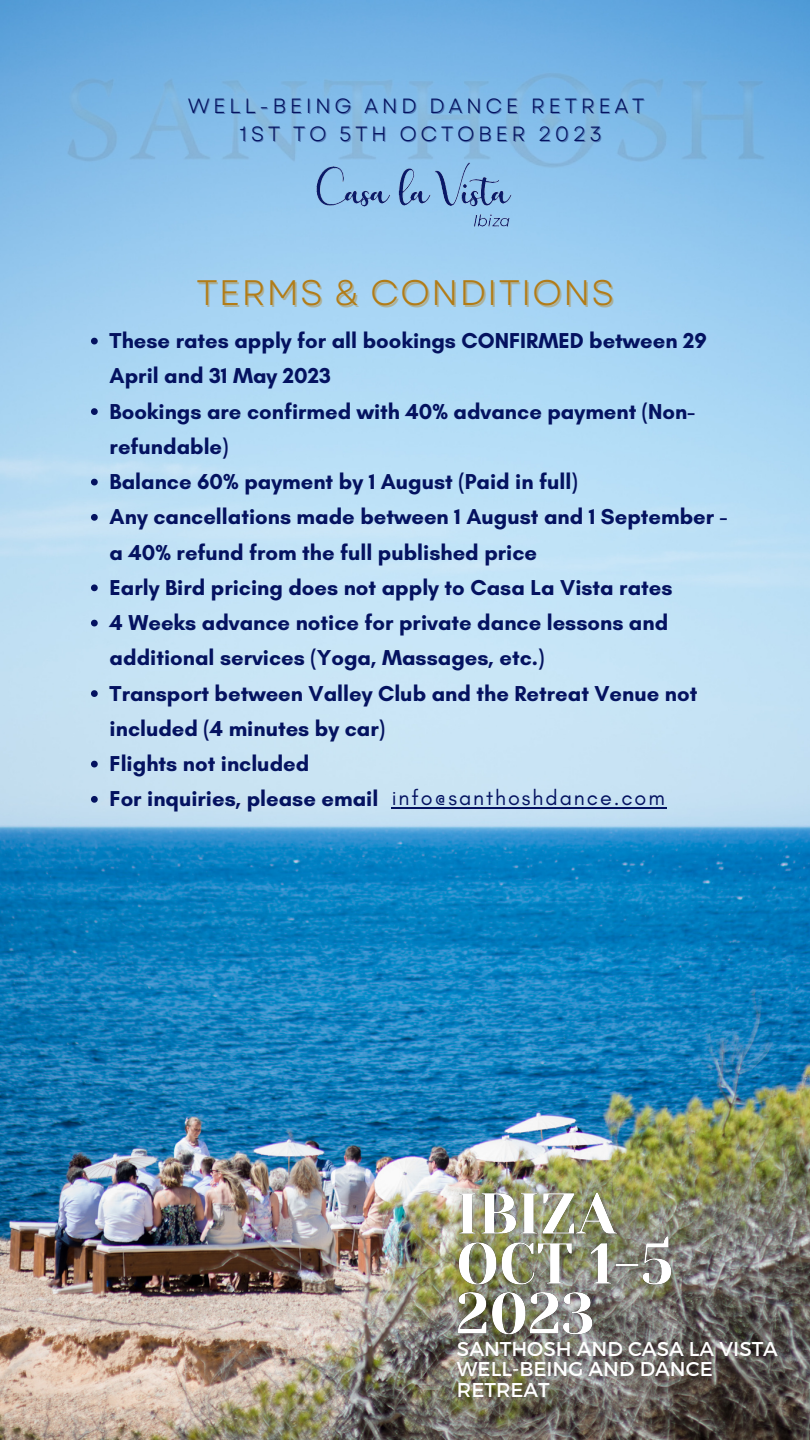
<style>
.page{position:relative;width:810px;height:1440px;background:#fff}
.page>*{position:absolute;margin:0;border:0;box-sizing:border-box;transform-origin:0 0}
.t1{font:35.4px "Garet";letter-spacing:.025em;color:#b27c17}
.t2{font:700 22px/35.2px "Glacial Indifference";color:#041260}
.t3{font:21.6px "Glacial Indifference";letter-spacing:.09em;color:#041260}
.t4{font:20.6px "Garet";letter-spacing:.17em;color:#041260}
.t5{font:20px/20.4px "Montserrat";color:#fff}
</style>
<div class="page">
<img style="left:0;top:0;width:810px;height:1440px">
<img style="left:316px;top:175px;width:196px;height:52px">
<img style="left:54px;top:66px;width:720px;height:109px">
<svg style="left:91px;top:338px;width:7px;height:6px"></svg>
<svg style="left:91px;top:408px;width:7px;height:7px"></svg>
<svg style="left:91px;top:479px;width:7px;height:6px"></svg>
<svg style="left:91px;top:514px;width:7px;height:7px"></svg>
<svg style="left:91px;top:584px;width:7px;height:7px"></svg>
<svg style="left:91px;top:620px;width:7px;height:6px"></svg>
<svg style="left:91px;top:690px;width:7px;height:7px"></svg>
<svg style="left:91px;top:761px;width:7px;height:6px"></svg>
<svg style="left:91px;top:796px;width:7px;height:7px"></svg>
<img style="left:443px;top:1169px;width:245px;height:194px">
<hr style="left:392px;top:807px;width:275px;height:1px;background:#041260">
<p class="t4" style="left:188px;top:91px;width:458px">WELL-BEING AND DANCE RETREAT</p>
<p class="t4" style="left:239px;top:119px;width:364px">1ST TO 5TH OCTOBER 2023</p>
<p class="t1" style="left:196px;top:267px;width:420px">TERMS &amp; CONDITIONS</p>
<p class="t2" style="left:110px;top:323px;width:599px">These rates apply for all bookings CONFIRMED between 29<br>April and 31 May 2023</p>
<p class="t2" style="left:110px;top:393px;width:587px">Bookings are confirmed with 40% advance payment (Non&shy;refundable)</p>
<p class="t2" style="left:110px;top:464px;width:470px">Balance 60% payment by 1 August (Paid in full)</p>
<p class="t2" style="left:110px;top:499px;width:619px">Any cancellations made between 1 August and 1 September - a 40% refund from the full published price</p>
<p class="t2" style="left:110px;top:570px;width:564px">Early Bird pricing does not apply to Casa La Vista rates</p>
<p class="t2" style="left:110px;top:605px;width:560px">4 Weeks advance notice for private dance lessons and additional services (Yoga, Massages, etc.)</p>
<p class="t2" style="left:110px;top:675px;width:589px">Transport between Valley Club and the Retreat Venue not included (4 minutes by car)</p>
<p class="t2" style="left:110px;top:746px;width:201px">Flights not included</p>
<p class="t2" style="left:110px;top:781px;width:270px">For inquiries, please email</p>
<p class="t3" style="left:392px;top:785px;width:275px">info@santhoshdance.com</p>
<p class="t5" style="left:457px;top:1338px;width:323px">SANTHOSH AND CASA LA VISTA<br>WELL-BEING AND DANCE<br>RETREAT</p>
</div>
